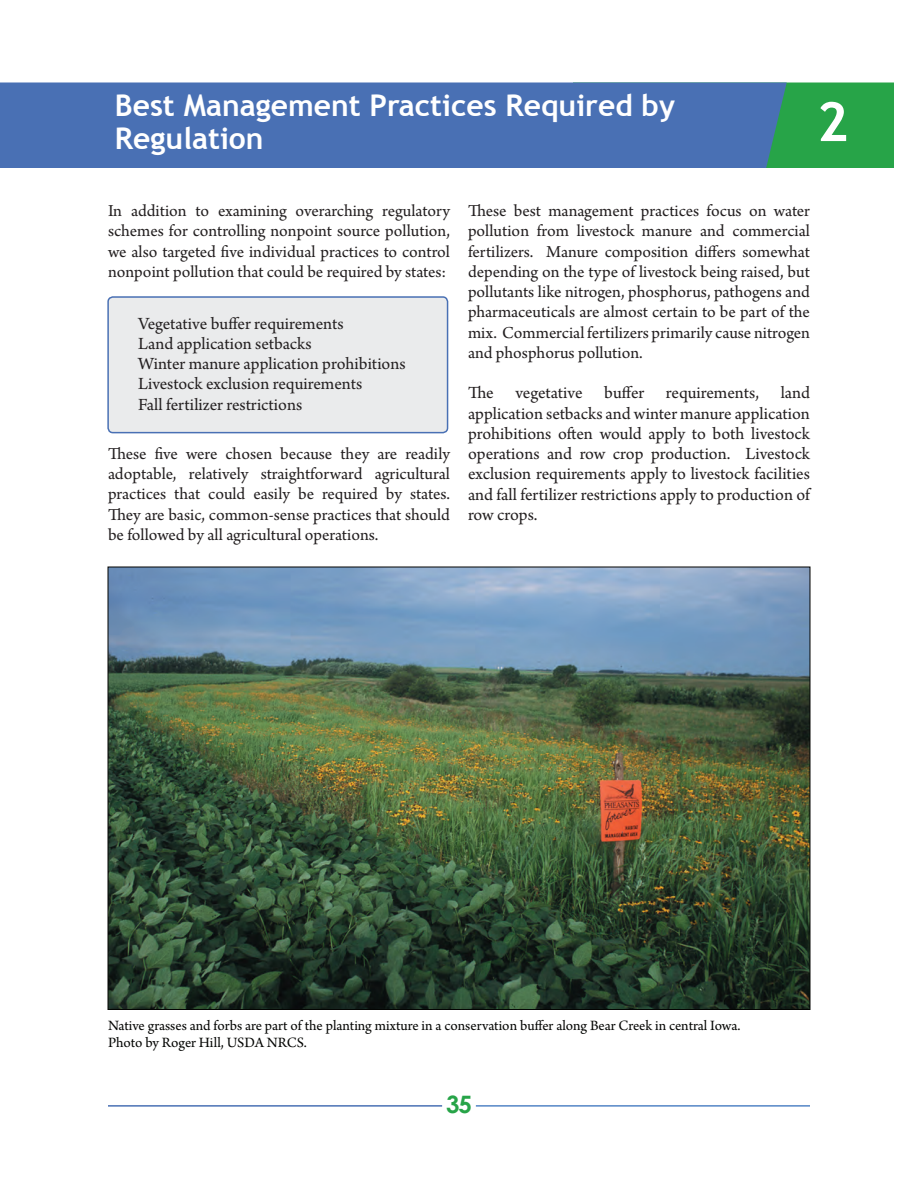
<style>
.page{position:relative;width:918px;height:1188px;background:#fff}
.page>*{position:absolute;margin:0;border:0;box-sizing:border-box;transform-origin:0 0}
.t1{font:700 54px "Trebuchet MS";color:#fff}
.t2{font:700 30px/33px "Trebuchet MS";color:#fff}
.t3{font:700 24px "Century Gothic";color:#27a448}
.t4{font:18px/20.2px "Arno Pro";color:#231f20;text-align:justify}
.t5{font:17.7px/20.2px "Arno Pro";color:#231f20;text-align:justify}
.t6{font:15px/16.4px "Arno Pro";letter-spacing:-.005em;color:#040503}
</style>
<div class="page">
<hr style="left:108px;top:1105px;width:334px;height:2px;background:#4970b4">
<hr style="left:476px;top:1105px;width:334px;height:2px;background:#5385c5">
<div style="left:572px;top:81px;width:324px;height:89px;background:#27a448;border:2px solid #fff"></div>
<div style="left:0;top:82px;width:787px;height:86px;background:#4970b4"></div>
<div style="left:108px;top:297px;width:340px;height:136px;background:#eaebec;border-radius:5px"></div>
<div style="left:107px;top:296px;width:341px;height:137px;border:2px solid #4970b4;border-radius:5px"></div>
<img style="left:110px;top:569px;width:698px;height:439px">
<h2 class="t2" style="left:115px;top:89px;width:562px">Best Management Practices Required by<br>Regulation</h2>
<h1 class="t1" style="left:817px;top:88px;width:33px">2</h1>
<p class="t5" style="left:108px;top:201px;width:343px">In addition to examining overarching regulatory schemes for controlling nonpoint source pollution, we also targeted five individual practices to control nonpoint pollution that could be required by states:</p>
<p class="t4" style="left:138px;top:314px;width:269px;text-align:left">Vegetative buffer requirements<br>Land application setbacks<br>Winter manure application prohibitions Livestock exclusion requirements<br>Fall fertilizer restrictions</p>
<p class="t5" style="left:108px;top:444px;width:344px">These five were chosen because they are readily adoptable, relatively straightforward agricultural practices that could easily be required by states.<br>They are basic, common-sense practices that should be followed by all agricultural operations.</p>
<p class="t5" style="left:468px;top:201px;width:344px">These best management practices focus on water pollution from livestock manure and commercial fertilizers. Manure composition differs somewhat depending on the type of livestock being raised, but pollutants like nitrogen, phosphorus, pathogens and pharmaceuticals are almost certain to be part of the mix. Commercial fertilizers primarily cause nitrogen and phosphorus pollution.</p>
<p class="t4" style="left:468px;top:384px;width:344px">The vegetative buffer requirements, land application setbacks and winter manure application prohibitions often would apply to both livestock operations and row crop production. Livestock exclusion requirements apply to livestock facilities and fall fertilizer restrictions apply to production of row crops.</p>
<p class="t6" style="left:108px;top:1018px;width:634px">Native grasses and forbs are part of the planting mixture in a conservation buffer along Bear Creek in central Iowa.<br>Photo by Roger Hill, USDA NRCS.</p>
<h3 class="t3" style="left:446px;top:1089px;width:27px">35</h3>
</div>
